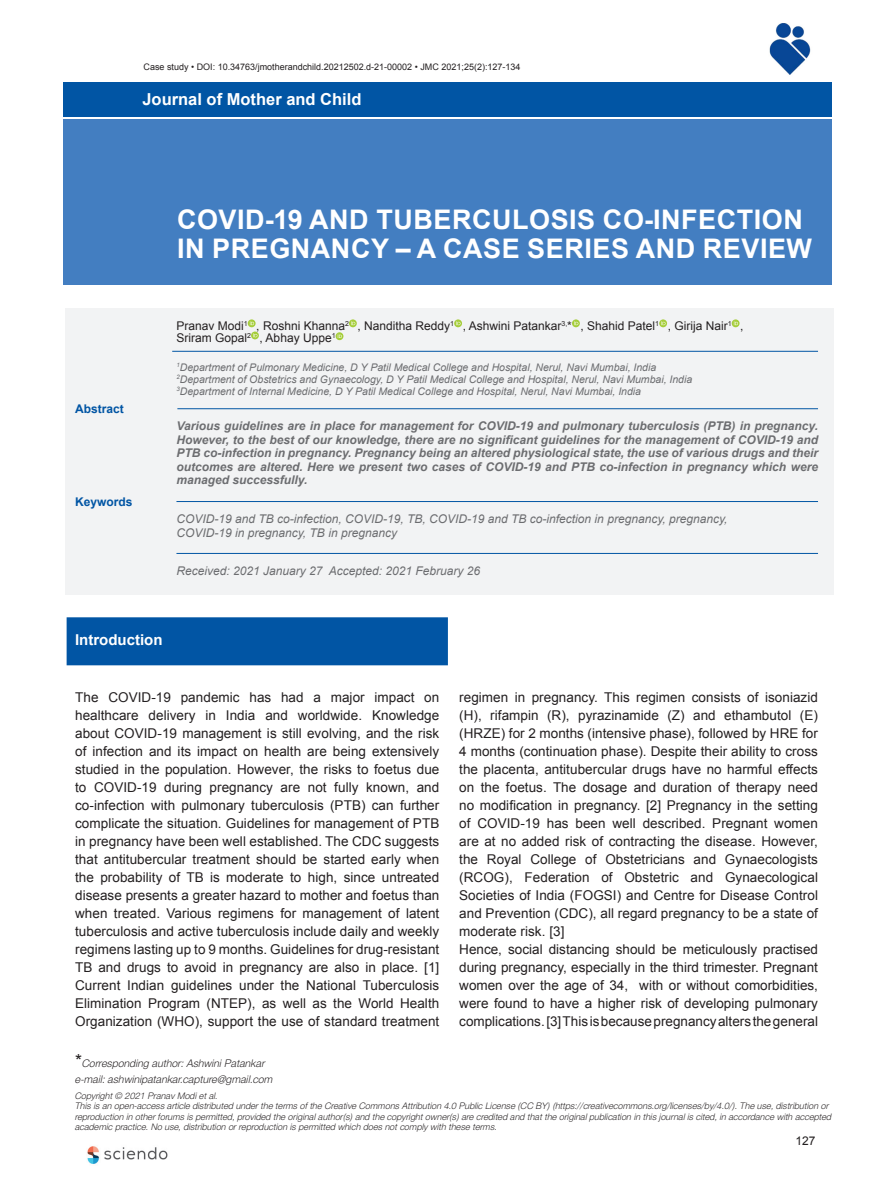
<style>
.page{position:relative;width:893px;height:1191px;background:#fff}
.page>*{position:absolute;margin:0;border:0;box-sizing:border-box;transform-origin:0 0}
.Tytul{font:700 27px/28.5px "Arial";letter-spacing:.02em;color:#fff}
.t1{font:700 16.5px "Arial";color:#fff}
._1__SUBTITLE{font:700 15px "Arial";color:#fff}
.TEKST{font:13.5px/18px "Arial";letter-spacing:.005em;color:#231f20;text-align:justify}
.ABSTRACT_TEXT{font:italic 700 12px/13.5px "Arial";color:#6c6d70;text-align:justify}
.KEYWORDS_TEXT{font:italic 12px/13.5px "Arial";color:#6c6d70}
.Autorzy{font:12px/12px "Arial";color:#231f20}
.ABSTRACT_Head{font:700 12px "Arial";color:#0155a4}
.Dane_afiliacyjne{font:italic 10.5px "Arial";color:#6c6d70}
.t2{font:italic 10.5px/16.2px "Switzer EFN Light";color:#231f20}
.t3{font:italic 9px/10.5px "Switzer EFN Light";color:#231f20}
.t4{font:9px "Arial";color:#231f20}
.s1{font-family:"Arial";font-style:normal;font-size:18px}
</style>
<div class="page">
<div style="left:63px;top:120px;width:769px;height:165px;background:#437ec1"></div>
<div style="left:63px;top:82px;width:769px;height:34px;background:#0155a4"></div>
<img style="left:769px;top:23px;width:42px;height:52px">
<img style="left:87px;top:1146px;width:81px;height:18px">
<div style="left:65px;top:308px;width:769px;height:286px;background:#f2f3f4"></div>
<svg style="left:248px;top:319px;width:8px;height:8px"></svg>
<svg style="left:250px;top:321px;width:4px;height:4px"></svg>
<svg style="left:349px;top:319px;width:8px;height:8px"></svg>
<svg style="left:351px;top:321px;width:4px;height:4px"></svg>
<svg style="left:454px;top:319px;width:8px;height:8px"></svg>
<svg style="left:456px;top:321px;width:4px;height:4px"></svg>
<svg style="left:572px;top:319px;width:8px;height:8px"></svg>
<svg style="left:574px;top:321px;width:4px;height:4px"></svg>
<svg style="left:659px;top:319px;width:8px;height:8px"></svg>
<svg style="left:661px;top:321px;width:5px;height:4px"></svg>
<svg style="left:732px;top:319px;width:7px;height:8px"></svg>
<svg style="left:734px;top:321px;width:4px;height:4px"></svg>
<svg style="left:251px;top:331px;width:8px;height:8px"></svg>
<svg style="left:253px;top:333px;width:4px;height:4px"></svg>
<svg style="left:336px;top:332px;width:7px;height:8px"></svg>
<svg style="left:338px;top:334px;width:4px;height:4px"></svg>
<hr style="left:177px;top:408px;width:641px;height:1px;background:#0155a4">
<hr style="left:172px;top:351px;width:646px;height:1px;background:#0155a4">
<hr style="left:176px;top:501px;width:642px;height:1px;background:#0155a4">
<hr style="left:176px;top:553px;width:642px;height:1px;background:#0155a4">
<div style="left:67px;top:617px;width:381px;height:48px;background:#0155a4"></div>
<p class="t4" style="left:144px;top:60px;width:378px">Case study • DOI: 10.34763/jmotherandchild.20212502.d-21-00002 • JMC 2021;25(2):127-134</p>
<p class="t1" style="left:142px;top:88px;width:221px">Journal of Mother and Child</p>
<p class="Tytul" style="left:177px;top:206px;width:637px">COVID-19 AND TUBERCULOSIS CO-INFECTION<br>IN PREGNANCY – A CASE SERIES AND REVIEW</p>
<p class="Autorzy" style="left:176px;top:320px;width:569px">Pranav Modi<sup>1</sup> , Roshni Khanna<sup>2</sup> , Nanditha Reddy<sup>1</sup> , Ashwini Patankar<sup>3,</sup>* , Shahid Patel<sup>1</sup> , Girija Nair<sup>1</sup> ,<br>Sriram Gopal<sup>2</sup> , Abhay Uppe<sup>1</sup></p>
<p class="ABSTRACT_Head" style="left:75px;top:400px;width:50px">Abstract</p>
<p class="ABSTRACT_Head" style="left:75px;top:493px;width:59px">Keywords</p>
<p class="Dane_afiliacyjne" style="left:176px;top:360px;width:481px"><sup>1</sup>Department of Pulmonary Medicine, D Y Patil Medical College and Hospital, Nerul, Navi Mumbai, India</p>
<p class="Dane_afiliacyjne" style="left:176px;top:372px;width:517px"><sup>2</sup>Department of Obstetrics and Gynaecology, D Y Patil Medical College and Hospital, Nerul, Navi Mumbai, India</p>
<p class="Dane_afiliacyjne" style="left:176px;top:384px;width:466px"><sup>3</sup>Department of Internal Medicine, D Y Patil Medical College and Hospital, Nerul, Navi Mumbai, India</p>
<p class="ABSTRACT_TEXT" style="left:176px;top:420px;width:643px">Various guidelines are in place for management for COVID-19 and pulmonary tuberculosis (PTB) in pregnancy.<br>However, to the best of our knowledge, there are no significant guidelines for the management of COVID-19 and PTB co-infection in pregnancy. Pregnancy being an altered physiological state, the use of various drugs and their outcomes are altered. Here we present two cases of COVID-19 and PTB co-infection in pregnancy which were managed successfully.</p>
<p class="KEYWORDS_TEXT" style="left:176px;top:512px;width:553px">COVID-19 and TB co-infection, COVID-19, TB, COVID-19 and TB co-infection in pregnancy, pregnancy,<br>COVID-19 in pregnancy, TB in pregnancy</p>
<p class="KEYWORDS_TEXT" style="left:176px;top:564px;width:305px">Received: 2021 January 27 Accepted: 2021 February 26</p>
<p class="_1__SUBTITLE" style="left:75px;top:629px;width:89px">Introduction</p>
<p class="TEKST" style="left:75px;top:688px;width:366px">The COVID-19 pandemic has had a major impact on healthcare delivery in India and worldwide. Knowledge about COVID-19 management is still evolving, and the risk of infection and its impact on health are being extensively studied in the population. However, the risks to foetus due to COVID-19 during pregnancy are not fully known, and co-infection with pulmonary tuberculosis (PTB) can further complicate the situation. Guidelines for management of PTB in pregnancy have been well established. The CDC suggests that antitubercular treatment should be started early when the probability of TB is moderate to high, since untreated disease presents a greater hazard to mother and foetus than when treated. Various regimens for management of latent tuberculosis and active tuberculosis include daily and weekly regimens lasting up to 9 months. Guidelines for drug-resistant TB and drugs to avoid in pregnancy are also in place. [1] Current Indian guidelines under the National Tuberculosis Elimination Program (NTEP), as well as the World Health Organization (WHO), support the use of standard treatment</p>
<p class="TEKST" style="left:459px;top:688px;width:360px">regimen in pregnancy. This regimen consists of isoniazid (H), rifampin (R), pyrazinamide (Z) and ethambutol (E) (HRZE) for 2 months (intensive phase), followed by HRE for 4 months (continuation phase). Despite their ability to cross the placenta, antitubercular drugs have no harmful effects on the foetus. The dosage and duration of therapy need no modification in pregnancy. [2] Pregnancy in the setting of COVID-19 has been well described. Pregnant women are at no added risk of contracting the disease. However, the Royal College of Obstetricians and Gynaecologists (RCOG), Federation of Obstetric and Gynaecological Societies of India (FOGSI) and Centre for Disease Control and Prevention (CDC), all regard pregnancy to be a state of moderate risk. [3]</p>
<p class="TEKST" style="left:459px;top:940px;width:360px">Hence, social distancing should be meticulously practised during pregnancy, especially in the third trimester. Pregnant women over the age of 34, with or without comorbidities, were found to have a higher risk of developing pulmonary complications. [3] This is because pregnancy alters the general</p>
<p class="t2" style="left:75px;top:1054px;width:199px"><span class="s1">*</span>Corresponding author: Ashwini Patankar e-mail: ashwinipatankar.capture@gmail.com</p>
<p class="t3" style="left:75px;top:1090px;width:758px">Copyright © 2021 Pranav Modi et al.<br>This is an open-access article distributed under the terms of the Creative Commons Attribution 4.0 Public License (CC BY) (https://creativecommons.org/licenses/by/4.0/). The use, distribution or reproduction in other forums is permitted, provided the original author(s) and the copyright owner(s) are credited and that the original publication in this journal is cited, in accordance with accepted academic practice. No use, distribution or reproduction is permitted which does not comply with these terms.</p>
<p class="Autorzy" style="left:795px;top:1135px;width:22px">127</p>
</div>
